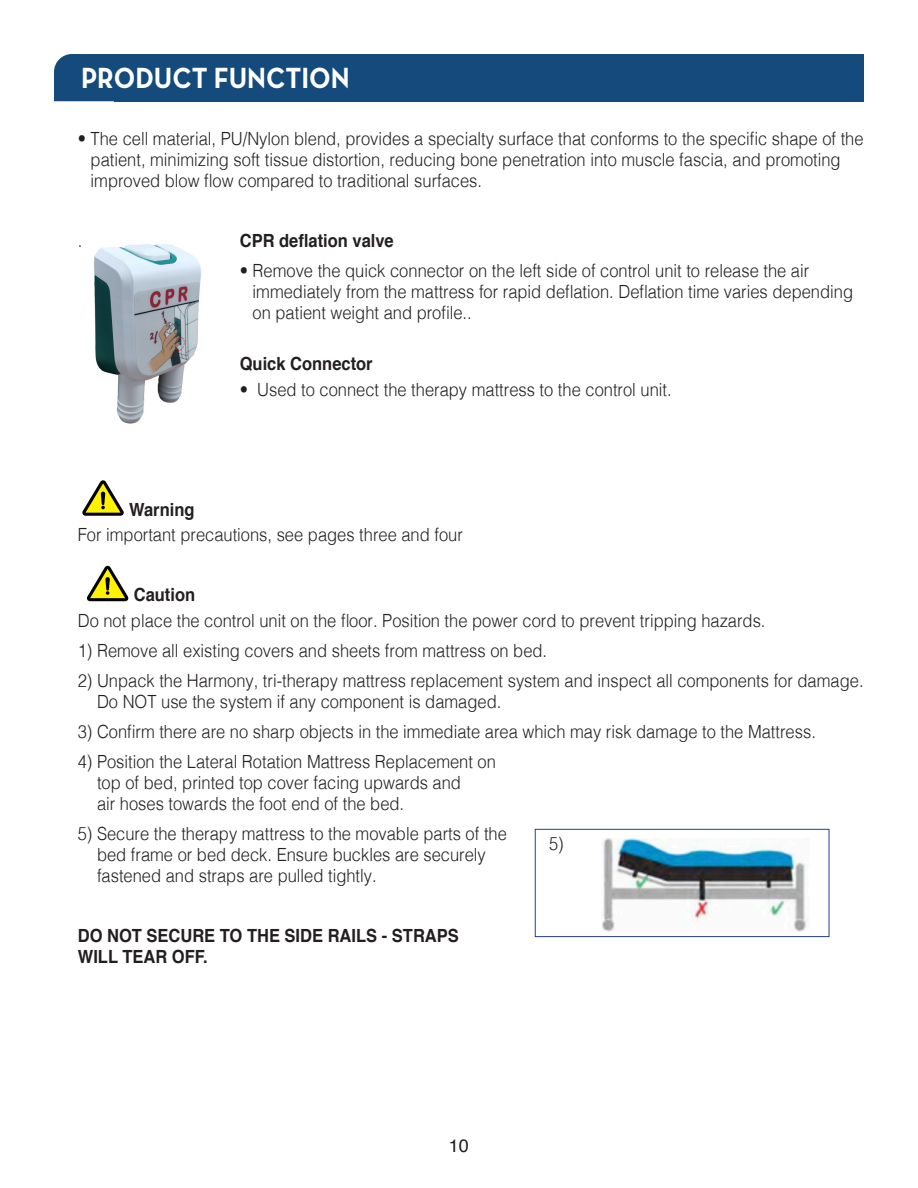
<style>
.page{position:relative;width:918px;height:1188px;background:#fff}
.page>*{position:absolute;margin:0;border:0;box-sizing:border-box;transform-origin:0 0}
.t1{font:700 29.7px "Neutraface Text";color:#fff;scale:.91 1}
.text_main{font:300 18.15px/21px "Helvetica";color:#231f20;scale:.91 1}
.text_main-2{font:700 18.15px/21px "Helvetica";color:#231f20;scale:.91 1}
.small_head_2{font:700 18.15px "Helvetica";color:#231f20;scale:.91 1}
.text{font:300 18.15px "Helvetica";color:#231f20;scale:.91 1}
.t2{font:18px "Helvetica";color:#231f20}
</style>
<div class="page">
<img style="left:602px;top:838px;width:207px;height:94px">
<div style="left:535px;top:829px;width:294px;height:108px;border:1px solid #253f8e"></div>
<img style="left:94px;top:244px;width:107px;height:180px">
<div style="left:54px;top:54px;width:61px;height:47px;background:#144a7c"></div>
<div style="left:115px;top:54px;width:749px;height:47px;background:#144a7c"></div>
<svg style="left:82px;top:480px;width:42px;height:36px"></svg>
<svg style="left:87px;top:566px;width:41px;height:35px"></svg>
<p class="t1" style="left:81px;top:59px;width:297px">PRODUCT FUNCTION</p>
<p class="text_main" style="left:91px;top:127px;width:851px;text-indent:-13px">• The cell material, PU/Nylon blend, provides a specialty surface that conforms to the specific shape of the patient, minimizing soft tissue distortion, reducing bone penetration into muscle fascia, and promoting improved blow flow compared to traditional surfaces.</p>
<p class="text_main" style="left:78px;top:229px;width:7px">.</p>
<p class="text_main-2" style="left:240px;top:231px;width:171px">CPR deflation valve</p>
<p class="text_main" style="left:253px;top:259px;width:661px;text-indent:-13px">• Remove the quick connector on the left side of control unit to release the air immediately from the mattress for rapid deflation. Deflation time varies depending on patient weight and profile..</p>
<p class="small_head_2" style="left:240px;top:349px;width:148px">Quick Connector</p>
<p class="text_main" style="left:240px;top:378px;width:476px">• Used to connect the therapy mattress to the control unit.</p>
<p class="small_head_2" style="left:129px;top:495px;width:73px">Warning</p>
<p class="text_main" style="left:78px;top:523px;width:425px">For important precautions, see pages three and four</p>
<p class="small_head_2" style="left:134px;top:580px;width:69px">Caution</p>
<p class="text_main" style="left:78px;top:609px;width:757px">Do not place the control unit on the floor. Position the power cord to prevent tripping hazards.</p>
<p class="text_main" style="left:78px;top:639px;width:517px">1) Remove all existing covers and sheets from mattress on bed.</p>
<p class="text_main" style="left:97px;top:669px;width:844px;text-indent:-19px">2) Unpack the Harmony, tri-therapy mattress replacement system and inspect all components for damage.<br>Do NOT use the system if any component is damaged.</p>
<p class="text_main" style="left:78px;top:720px;width:813px">3) Confirm there are no sharp objects in the immediate area which may risk damage to the Mattress.</p>
<p class="text_main" style="left:97px;top:750px;width:440px;text-indent:-19px">4) Position the Lateral Rotation Mattress Replacement on top of bed, printed top cover facing upwards and<br>air hoses towards the foot end of the bed.</p>
<p class="text_main" style="left:97px;top:822px;width:452px;text-indent:-19px">5) Secure the therapy mattress to the movable parts of the bed frame or bed deck. Ensure buckles are securely fastened and straps are pulled tightly.</p>
<p class="text" style="left:549px;top:829px;width:18px">5)</p>
<p class="text_main-2" style="left:78px;top:925px;width:420px">DO NOT SECURE TO THE SIDE RAILS - STRAPS<br>WILL TEAR OFF.</p>
<p class="t2" style="left:449px;top:1132px;width:22px">10</p>
</div>
